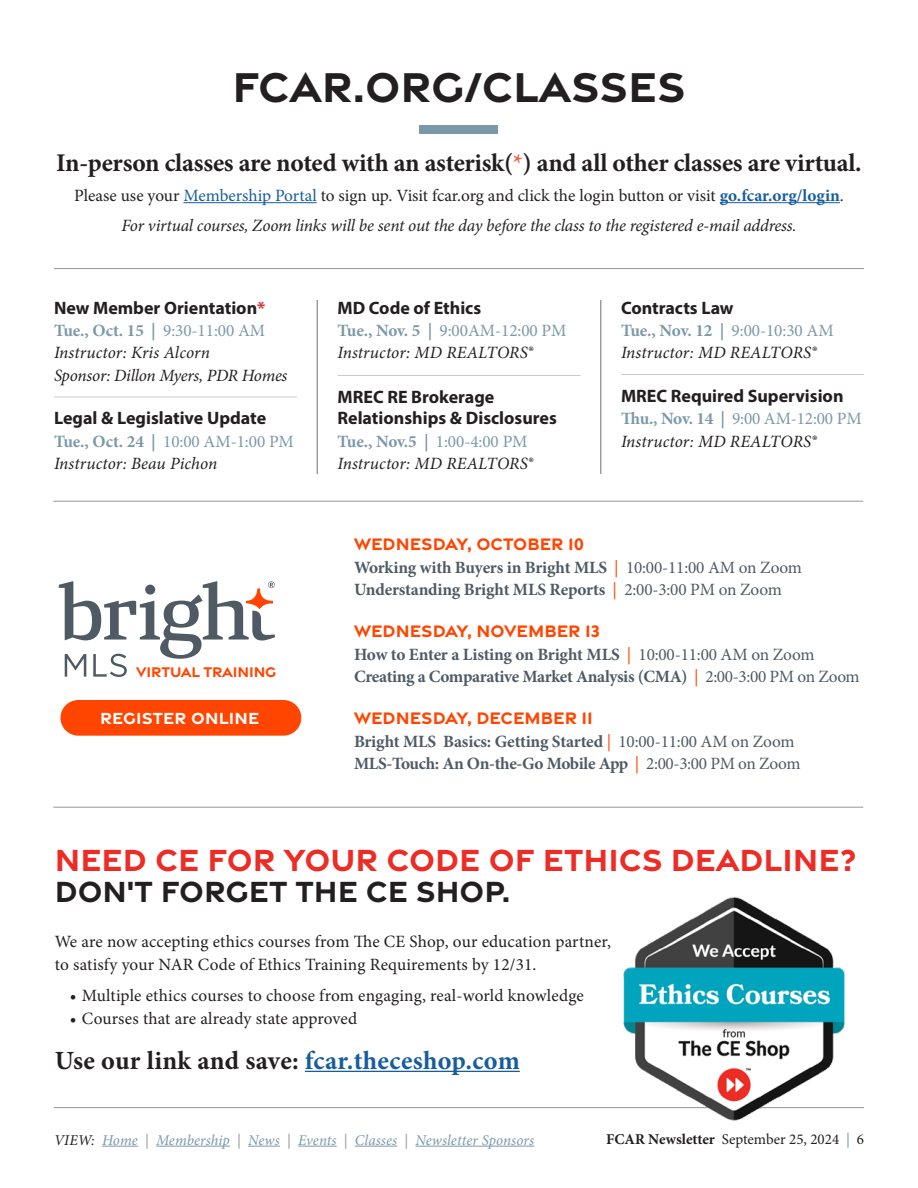
<style>
.page{position:relative;width:918px;height:1188px;background:#fff}
.page>*{position:absolute;margin:0;border:0;box-sizing:border-box;transform-origin:0 0}
.t1{font:700 45px "Gravesend Sans";color:#231f20}
.t2{font:700 33px "Gravesend Sans";color:#ec2c25}
.t3{font:700 31.5px "Gravesend Sans";color:#231f20}
.t4{font:700 26.25px "Minion Pro";letter-spacing:.01em;color:#231f20}
.t5{font:700 25.5px "Minion Pro";letter-spacing:-.01em;color:#231f20}
.t6{font:700 18px/21.6px "Myriad Pro";color:#231f20}
.t7{font:700 18px "Gravesend Sans";color:#ff4500}
.t8{font:700 17.4px "Gravesend Sans";letter-spacing:.01em;color:#fff}
.t9{font:italic 17.25px/22.5px "Minion Pro";color:#231f20}
.t10{font:700 17.25px/22.5px "Minion Pro";letter-spacing:-.015em;color:#4f5a65}
.t11{font:17.25px/22.5px "Minion Pro";letter-spacing:.01em;color:#231f20}
.t12{font:700 15.15px "Gravesend Sans";letter-spacing:-.01em;color:#ff4500}
.t13{font:italic 15px "Minion Pro";letter-spacing:.005em;color:#7b98a9}
.t14{font:15px "Minion Pro";color:#231f20}
.s1{color:#f1613f}
.s2{font-style:normal}
.s3{font-style:normal;color:#175d9e}
.s4{font-weight:700;font-style:normal;color:#175d9e}
.s5{color:#d1232a}
.s6{font-weight:700;font-style:normal;color:#7b98a9}
.s7{font-style:normal;color:#7b98a9}
.s8{font-weight:400;color:#ff4500}
.s9{font-weight:400}
.s10{color:#175d9e}
.s11{color:#231f20}
.s12{color:#939598}
.s13{font-weight:700}
.s14{color:#7b98a9}
</style>
<div class="page">
<hr style="left:54px;top:1107px;width:810px;height:1px;background:#939598">
<hr style="left:102px;top:1146px;width:36px;height:1px;background:#7b98a9">
<hr style="left:156px;top:1146px;width:74px;height:1px;background:#7b98a9">
<hr style="left:248px;top:1146px;width:32px;height:1px;background:#7b98a9">
<hr style="left:298px;top:1146px;width:39px;height:1px;background:#7b98a9">
<hr style="left:355px;top:1146px;width:42px;height:1px;background:#7b98a9">
<hr style="left:415px;top:1146px;width:119px;height:1px;background:#7b98a9">
<hr style="left:54px;top:397px;width:243px;height:1px;background:#c7c8ca">
<hr style="left:338px;top:375px;width:242px;height:1px;background:#c7c8ca">
<hr style="left:621px;top:374px;width:243px;height:1px;background:#c7c8ca">
<hr style="left:317px;top:300px;width:1px;height:174px;background:#939598">
<hr style="left:600px;top:300px;width:1px;height:174px;background:#939598">
<hr style="left:183px;top:202px;width:134px;height:1px;background:#175d9e">
<hr style="left:720px;top:202px;width:120px;height:1px;background:#175d9e">
<div style="left:420px;top:126px;width:78px;height:8px;background:#7b98a9"></div>
<hr style="left:54px;top:268px;width:810px;height:1px;background:#939598">
<hr style="left:53px;top:501px;width:810px;height:1px;background:#939598">
<hr style="left:53px;top:807px;width:810px;height:1px;background:#939598">
<svg style="left:59px;top:581px;width:216px;height:96px"></svg>
<div style="left:60px;top:700px;width:241px;height:36px;background:#ff4500;border-radius:18px"></div>
<hr style="left:305px;top:1071px;width:215px;height:1px;background:#175d9e">
<img style="left:620px;top:897px;width:227px;height:224px">
<h1 class="t1" style="left:232px;top:57px;width:455px">FCAR.ORG/CLASSES</h1>
<h3 class="t5" style="left:56px;top:145px;width:807px">In-person classes are noted with an asterisk(<span class="s1">*</span>) and all other classes are virtual.</h3>
<p class="t9" style="left:74px;top:180px;width:771px;line-height:30px;text-align:center"><span class="s2">Please use your</span> <span class="s3">Membership Portal</span> <span class="s2">to sign up. Visit fcar.org and click the login button or visit</span> <span class="s4">go.fcar.org/login</span><span class="s2">.<br></span>For virtual courses, Zoom links will be sent out the day before the class to the registered e-mail address.</p>
<p class="t6" style="left:54px;top:296px;width:213px">New Member Orientation<span class="s5">*</span></p>
<p class="t9" style="left:54px;top:319px;width:235px"><span class="s6">Tue., Oct. 15 |</span> <span class="s7">9:30-11:00 AM<br></span>Instructor: Kris Alcorn<br>Sponsor: Dillon Myers, PDR Homes</p>
<p class="t6" style="left:54px;top:407px;width:214px">Legal &amp; Legislative Update</p>
<p class="t9" style="left:54px;top:430px;width:242px"><span class="s6">Tue., Oct. 24 |</span> <span class="s7">10:00 AM-1:00 PM<br></span>Instructor: Beau Pichon</p>
<p class="t12" style="left:136px;top:662px;width:142px">VIRTUAL TRAINING</p>
<p class="t8" style="left:100px;top:706px;width:161px">REGISTER ONLINE</p>
<p class="t6" style="left:338px;top:296px;width:145px">MD Code of Ethics</p>
<p class="t9" style="left:338px;top:319px;width:231px"><span class="s6">Tue., Nov. 5 |</span> <span class="s7">9:00AM-12:00 PM<br></span>Instructor: MD REALTORS®</p>
<p class="t6" style="left:338px;top:385px;width:221px">MREC RE Brokerage<br>Relationships &amp; Disclosures</p>
<p class="t9" style="left:338px;top:430px;width:197px"><span class="s6">Tue., Nov.5 |</span> <span class="s7">1:00-4:00 PM<br></span>Instructor: MD REALTORS®</p>
<p class="t6" style="left:621px;top:296px;width:114px">Contracts Law</p>
<p class="t9" style="left:621px;top:319px;width:214px"><span class="s6">Tue., Nov. 12 |</span> <span class="s7">9:00-10:30 AM<br></span>Instructor: MD REALTORS®</p>
<p class="t6" style="left:621px;top:384px;width:224px">MREC Required Supervision</p>
<p class="t9" style="left:621px;top:407px;width:242px"><span class="s6">Thu., Nov. 14 |</span> <span class="s7">9:00 AM-12:00 PM<br></span>Instructor: MD REALTORS®</p>
<p class="t7" style="left:354px;top:532px;width:232px">WEDNESDAY, OCTOBER 10</p>
<p class="t10" style="left:354px;top:556px;width:450px">Working with Buyers in Bright MLS <span class="s8">|</span> <span class="s9">10:00-11:00 AM on Zoom<br></span>Understanding Bright MLS Reports <span class="s8">|</span> <span class="s9">2:00-3:00 PM on Zoom</span></p>
<p class="t7" style="left:354px;top:619px;width:248px">WEDNESDAY, NOVEMBER 13</p>
<p class="t10" style="left:354px;top:643px;width:507px">How to Enter a Listing on Bright MLS <span class="s8">|</span> <span class="s9">10:00-11:00 AM on Zoom<br></span>Creating a Comparative Market Analysis (CMA) <span class="s8">|</span> <span class="s9">2:00-3:00 PM on Zoom</span></p>
<p class="t7" style="left:354px;top:706px;width:240px">WEDNESDAY, DECEMBER 11</p>
<p class="t10" style="left:354px;top:730px;width:448px">Bright MLS Basics: Getting Started <span class="s8">|</span> <span class="s9">10:00-11:00 AM on Zoom<br></span>MLS-Touch: An On-the-Go Mobile App <span class="s8">|</span> <span class="s9">2:00-3:00 PM on Zoom</span></p>
<h2 class="t2" style="left:55px;top:838px;width:803px">NEED CE FOR YOUR CODE OF ETHICS DEADLINE?</h2>
<h3 class="t3" style="left:55px;top:871px;width:457px">DON'T FORGET THE CE SHOP.</h3>
<p class="t11" style="left:55px;top:931px;width:558px">We are now accepting ethics courses from The CE Shop, our education partner, to satisfy your NAR Code of Ethics Training Requirements by 12/31.</p>
<p class="t11" style="left:70px;top:985px;width:516px">• Multiple ethics courses to choose from engaging, real-world knowledge</p>
<p class="t11" style="left:70px;top:1007px;width:289px">• Courses that are already state approved</p>
<h3 class="t4" style="left:55px;top:1042px;width:467px">Use our link and save: <span class="s10">fcar.theceshop.com</span></h3>
<p class="t13" style="left:54px;top:1130px;width:482px"><span class="s11">VIEW:</span> Home <span class="s12">|</span> Membership <span class="s12">|</span> News <span class="s12">|</span> Events <span class="s12">|</span> Classes <span class="s12">|</span> Newsletter Sponsors</p>
<p class="t14" style="left:606px;top:1129px;width:259px"><span class="s13">FCAR Newsletter</span> September 25, 2024 <span class="s14">|</span> 6</p>
</div>
